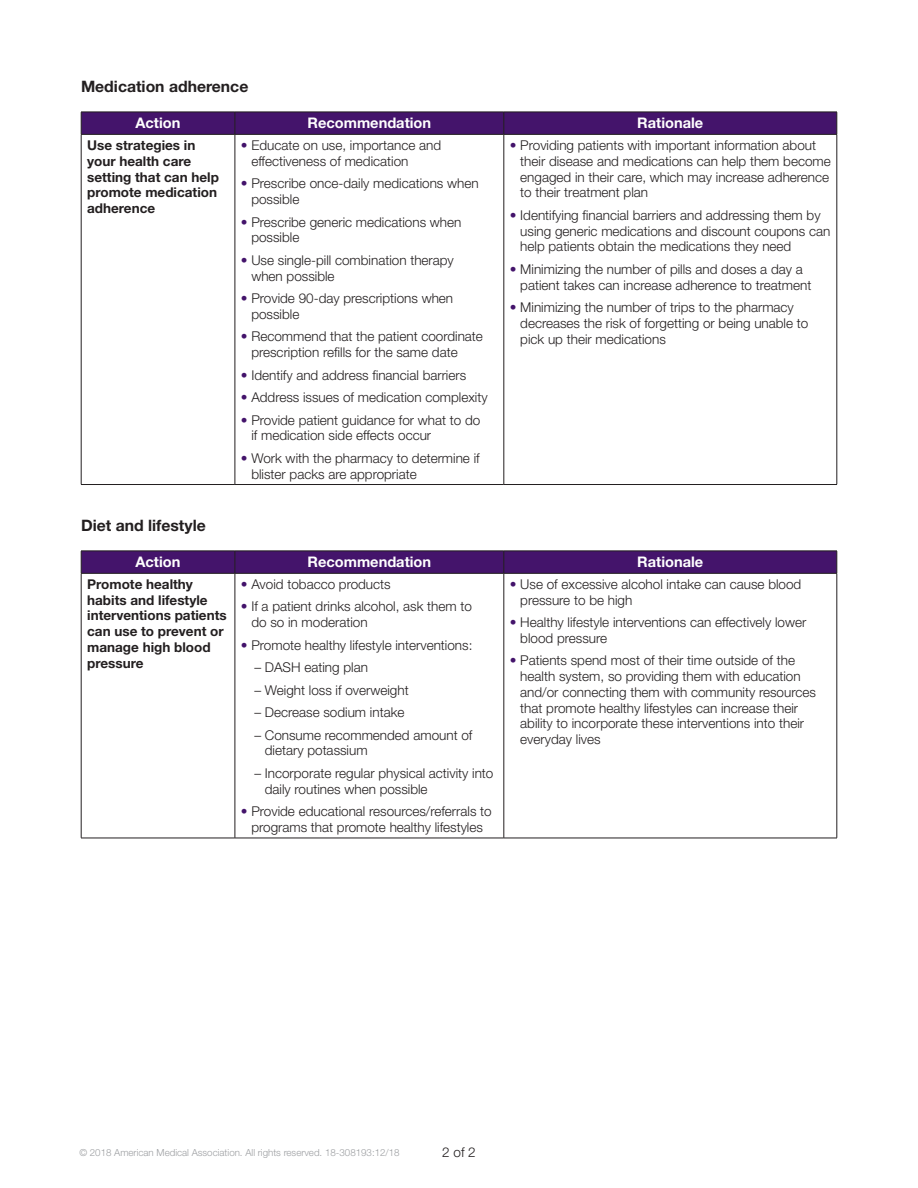
<style>
.page{position:relative;width:918px;height:1188px;background:#fff}
.page>*{position:absolute;margin:0;border:0;box-sizing:border-box;transform-origin:0 0}
.body_copy{font:700 15.75px "Helvetica Neue LT Std";color:#231f20}
.xBody{font:700 14.7px "Helvetica Neue LT Std";color:#fff}
.table_body{font:300 13.5px/15.8px "Helvetica Neue LT Std";color:#231f20}
.table_body-2{font:700 13.5px/15.8px "Helvetica Neue LT Std";color:#231f20}
.xBody-2{font:300 9.75px "Helvetica Neue LT Std";color:#9d9fa2}
.s1{color:#44146b}
</style>
<div class="page">
<svg style="left:81px;top:112px;width:757px;height:22px;background:#431468"></svg>
<hr style="left:81px;top:134px;width:154px;height:1px;background:#231f20">
<hr style="left:81px;top:135px;width:1px;height:349px;background:#231f20">
<hr style="left:235px;top:134px;width:269px;height:1px;background:#231f20">
<hr style="left:235px;top:135px;width:1px;height:349px;background:#231f20">
<hr style="left:504px;top:134px;width:333px;height:1px;background:#231f20">
<hr style="left:504px;top:135px;width:1px;height:349px;background:#231f20">
<hr style="left:837px;top:135px;width:1px;height:349px;background:#231f20">
<hr style="left:81px;top:484px;width:154px;height:1px;background:#231f20">
<hr style="left:235px;top:484px;width:269px;height:1px;background:#231f20">
<hr style="left:504px;top:484px;width:333px;height:1px;background:#231f20">
<svg style="left:81px;top:551px;width:757px;height:22px;background:#431468"></svg>
<hr style="left:81px;top:573px;width:154px;height:1px;background:#231f20">
<hr style="left:81px;top:574px;width:1px;height:264px;background:#231f20">
<hr style="left:235px;top:573px;width:269px;height:1px;background:#231f20">
<hr style="left:235px;top:574px;width:1px;height:264px;background:#231f20">
<hr style="left:504px;top:573px;width:333px;height:1px;background:#231f20">
<hr style="left:504px;top:574px;width:1px;height:264px;background:#231f20">
<hr style="left:837px;top:574px;width:1px;height:264px;background:#231f20">
<hr style="left:81px;top:838px;width:154px;height:1px;background:#231f20">
<hr style="left:235px;top:838px;width:269px;height:1px;background:#231f20">
<hr style="left:504px;top:838px;width:333px;height:1px;background:#231f20">
<p class="body_copy" style="left:81px;top:77px;width:169px">Medication adherence</p>
<p class="xBody" style="left:136px;top:114px;width:46px">Action</p>
<p class="xBody" style="left:308px;top:114px;width:125px">Recommendation</p>
<p class="xBody" style="left:637px;top:114px;width:68px">Rationale</p>
<p class="table_body-2" style="left:87px;top:137px;width:133px">Use strategies in your health care setting that can help promote medication adherence</p>
<p class="table_body" style="left:251px;top:137px;width:191px;text-indent:-11px"><span class="s1">•</span> Educate on use, importance and effectiveness of medication</p>
<p class="table_body" style="left:520px;top:137px;width:312px;text-indent:-11px"><span class="s1">•</span> Providing patients with important information about their disease and medications can help them become engaged in their care, which may increase adherence to their treatment plan</p>
<p class="table_body" style="left:520px;top:207px;width:312px;text-indent:-11px"><span class="s1">•</span> Identifying financial barriers and addressing them by using generic medications and discount coupons can help patients obtain the medications they need</p>
<p class="table_body" style="left:520px;top:261px;width:293px;text-indent:-11px"><span class="s1">•</span> Minimizing the number of pills and doses a day a patient takes can increase adherence to treatment</p>
<p class="table_body" style="left:520px;top:299px;width:290px;text-indent:-11px"><span class="s1">•</span> Minimizing the number of trips to the pharmacy decreases the risk of forgetting or being unable to pick up their medications</p>
<p class="table_body" style="left:251px;top:175px;width:229px;text-indent:-11px"><span class="s1">•</span> Prescribe once-daily medications when possible</p>
<p class="table_body" style="left:251px;top:214px;width:212px;text-indent:-11px"><span class="s1">•</span> Prescribe generic medications when possible</p>
<p class="table_body" style="left:251px;top:252px;width:204px;text-indent:-11px"><span class="s1">•</span> Use single-pill combination therapy when possible</p>
<p class="table_body" style="left:251px;top:290px;width:203px;text-indent:-11px"><span class="s1">•</span> Provide 90-day prescriptions when possible</p>
<p class="table_body" style="left:251px;top:328px;width:233px;text-indent:-11px"><span class="s1">•</span> Recommend that the patient coordinate prescription refills for the same date</p>
<p class="table_body" style="left:241px;top:367px;width:227px"><span class="s1">•</span> Identify and address financial barriers</p>
<p class="table_body" style="left:241px;top:389px;width:248px"><span class="s1">•</span> Address issues of medication complexity</p>
<p class="table_body" style="left:251px;top:412px;width:231px;text-indent:-11px"><span class="s1">•</span> Provide patient guidance for what to do if medication side effects occur</p>
<p class="table_body" style="left:251px;top:450px;width:230px;text-indent:-11px"><span class="s1">•</span> Work with the pharmacy to determine if blister packs are appropriate</p>
<p class="body_copy" style="left:81px;top:516px;width:126px">Diet and lifestyle</p>
<p class="xBody" style="left:136px;top:553px;width:46px">Action</p>
<p class="xBody" style="left:308px;top:553px;width:125px">Recommendation</p>
<p class="xBody" style="left:637px;top:553px;width:68px">Rationale</p>
<p class="table_body-2" style="left:87px;top:576px;width:141px">Promote healthy habits and lifestyle interventions patients can use to prevent or manage high blood pressure</p>
<p class="table_body" style="left:241px;top:576px;width:151px"><span class="s1">•</span> Avoid tobacco products</p>
<p class="table_body" style="left:520px;top:576px;width:283px;text-indent:-11px"><span class="s1">•</span> Use of excessive alcohol intake can cause blood pressure to be high</p>
<p class="table_body" style="left:520px;top:614px;width:288px;text-indent:-11px"><span class="s1">•</span> Healthy lifestyle interventions can effectively lower blood pressure</p>
<p class="table_body" style="left:520px;top:653px;width:297px;text-indent:-11px"><span class="s1">•</span> Patients spend most of their time outside of the health system, so providing them with education and/or connecting them with community resources that promote healthy lifestyles can increase their ability to incorporate these interventions into their everyday lives</p>
<p class="table_body" style="left:251px;top:599px;width:222px;text-indent:-11px"><span class="s1">•</span> If a patient drinks alcohol, ask them to do so in moderation</p>
<p class="table_body" style="left:241px;top:637px;width:233px"><span class="s1">•</span> Promote healthy lifestyle interventions:</p>
<p class="table_body" style="left:254px;top:659px;width:115px">– DASH eating plan</p>
<p class="table_body" style="left:254px;top:682px;width:156px">– Weight loss if overweight</p>
<p class="table_body" style="left:254px;top:704px;width:152px">– Decrease sodium intake</p>
<p class="table_body" style="left:265px;top:727px;width:209px;text-indent:-11px">– Consume recommended amount of dietary potassium</p>
<p class="table_body" style="left:265px;top:765px;width:230px;text-indent:-11px">– Incorporate regular physical activity into daily routines when possible</p>
<p class="table_body" style="left:241px;top:803px;width:252px;text-align:center"><span class="s1">•</span> Provide educational resources/referrals to programs that promote healthy lifestyles</p>
<p class="xBody-2" style="left:79px;top:1146px;width:322px">© 2018 American Medical Association. All rights reserved. 18-308193:12/18</p>
<p class="table_body" style="left:442px;top:1144px;width:35px">2 of 2</p>
</div>
